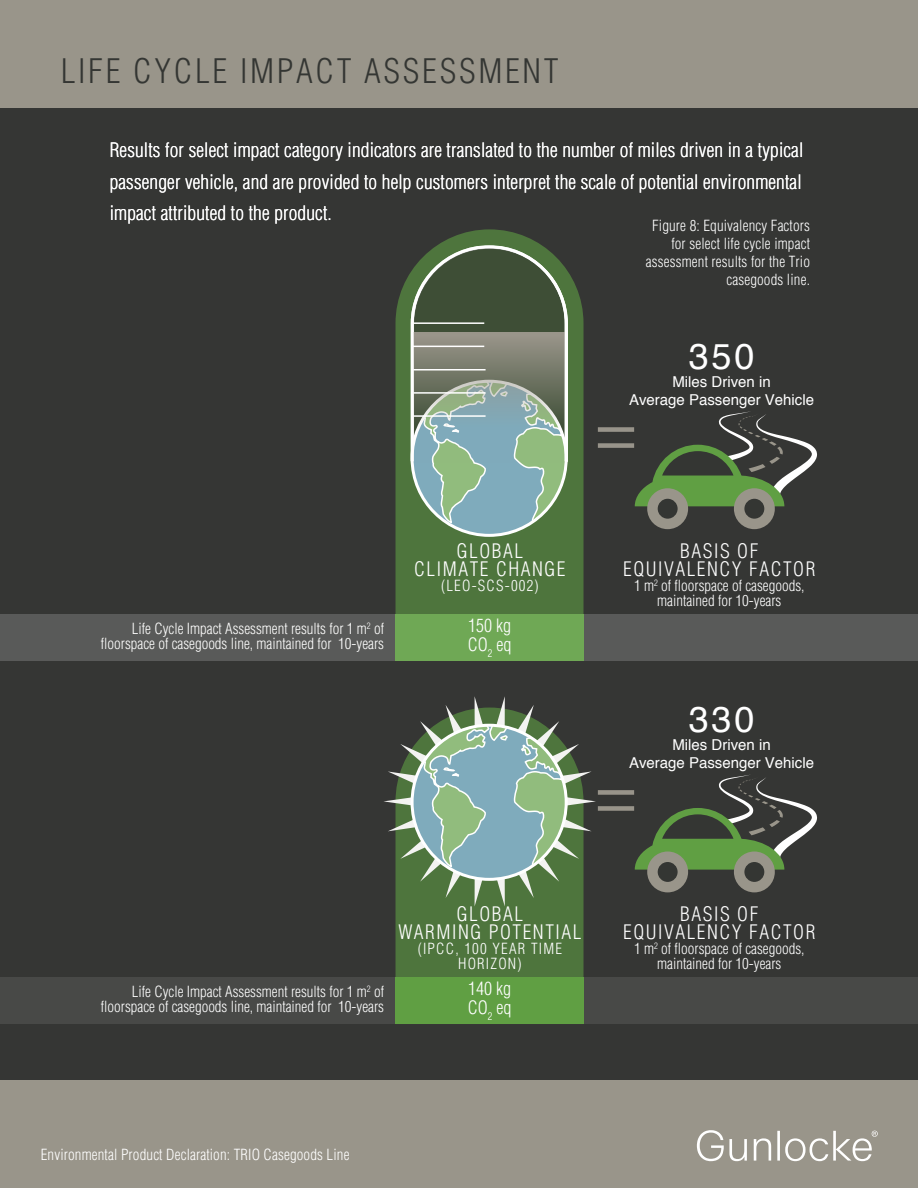
<style>
.page{position:relative;width:918px;height:1188px;background:#fff}
.page>*{position:absolute;margin:0;border:0;box-sizing:border-box;transform-origin:0 0}
.t1{font:300 condensed 90px "Helvetica";color:#98948a}
.t2{font:36px "Helvetica";letter-spacing:.08em;color:#fff}
.t3{font:300 condensed 33px "Helvetica";letter-spacing:.08em;color:#343633}
.t4{font:300 condensed 19.5px/18px "Helvetica";letter-spacing:.08em;color:#fff;text-align:center}
.t5{font:300 condensed 18px/19.5px "Helvetica";color:#fff}
.t6{font:300 condensed 15px/15px "Helvetica";color:#fff;text-align:right}
.t7{font:15px/18px "Helvetica";color:#fff;text-align:center}
.t8{font:300 condensed 15px/15px "Helvetica";letter-spacing:.08em;color:#fff;text-align:center}
</style>
<div class="page">
<div style="left:0;top:106px;width:918px;height:1000px;background:#353634"></div>
<div style="left:0;top:1081px;width:918px;height:107px;background:#99958a"></div>
<div style="left:0;top:0;width:918px;height:107px;background:#99958a"></div>
<div style="left:396px;top:907px;width:188px;height:71px;background:#4e753d"></div>
<svg style="left:396px;top:229px;width:188px;height:386px;background:#4b6d3c"></svg>
<svg style="left:697px;top:1130px;width:181px;height:31px"></svg>
<div style="left:0;top:978px;width:918px;height:46px;background:#484947"></div>
<svg style="left:635px;top:411px;width:182px;height:118px"></svg>
<svg style="left:635px;top:774px;width:182px;height:118px"></svg>
<div style="left:396px;top:978px;width:188px;height:46px;background:#609f43"></div>
<svg style="left:0;top:615px;width:918px;height:46px;background:#5d6958"></svg>
<svg style="left:384px;top:696px;width:212px;height:211px"></svg>
<svg style="left:422px;top:714px;width:146px;height:169px;background:#89ac9d"></svg>
<div style="left:411px;top:724px;width:157px;height:157px;border:3px solid #fff;border-radius:50%"></div>
<svg style="left:409px;top:247px;width:160px;height:292px;background:#788f7d"></svg>
<h3 class="t3" style="left:61px;top:51px;width:499px">LIFE CYCLE IMPACT ASSESSMENT</h3>
<p class="t4" style="left:110px;top:134px;width:695px;line-height:31.5px;text-align:justify">Results for select impact category indicators are translated to the number of miles driven in a typical passenger vehicle, and are provided to help customers interpret the scale of potential environmental impact attributed to the product.</p>
<p class="t6" style="left:646px;top:216px;width:166px;line-height:18px">Figure 8: Equivalency Factors for select life cycle impact assessment results for the Trio casegoods line.</p>
<h2 class="t2" style="left:689px;top:329px;width:67px">350</h2>
<p class="t7" style="left:629px;top:374px;width:187px">Miles Driven in<br>Average Passenger Vehicle</p>
<h1 class="t1" style="left:596px;top:371px;width:41px">=</h1>
<p class="t6" style="left:101px;top:621px;width:285px">Life Cycle Impact Assessment results for 1 m<sup>2</sup> of floorspace of casegoods line, maintained for 10-years</p>
<h3 class="t4" style="left:414px;top:542px;width:153px">GLOBAL<br>CLIMATE CHANGE</h3>
<p class="t8" style="left:441px;top:578px;width:99px">(LEO-SCS-002)</p>
<p class="t5" style="left:468px;top:616px;width:45px">150 kg<br>CO<sub>2</sub> eq</p>
<h3 class="t4" style="left:623px;top:542px;width:194px">BASIS OF<br>EQUIVALENCY FACTOR</h3>
<p class="t6" style="left:634px;top:578px;width:172px;text-align:center">1 m<sup>2</sup> of floorspace of casegoods, maintained for 10-years</p>
<h2 class="t2" style="left:689px;top:692px;width:67px">330</h2>
<p class="t7" style="left:629px;top:736px;width:187px">Miles Driven in<br>Average Passenger Vehicle</p>
<h1 class="t1" style="left:596px;top:734px;width:41px">=</h1>
<p class="t6" style="left:101px;top:984px;width:285px">Life Cycle Impact Assessment results for 1 m<sup>2</sup> of floorspace of casegoods line, maintained for 10-years</p>
<h3 class="t4" style="left:398px;top:905px;width:185px">GLOBAL<br>WARMING POTENTIAL</h3>
<p class="t8" style="left:418px;top:941px;width:146px">(IPCC, 100 YEAR TIME<br>HORIZON)</p>
<p class="t5" style="left:468px;top:978px;width:45px">140 kg<br>CO<sub>2</sub> eq</p>
<h3 class="t4" style="left:623px;top:905px;width:194px">BASIS OF<br>EQUIVALENCY FACTOR</h3>
<p class="t6" style="left:634px;top:941px;width:172px;text-align:center">1 m<sup>2</sup> of floorspace of casegoods, maintained for 10-years</p>
<p class="t6" style="left:41px;top:1147px;width:310px">Environmental Product Declaration: TRIO Casegoods Line</p>
</div>
